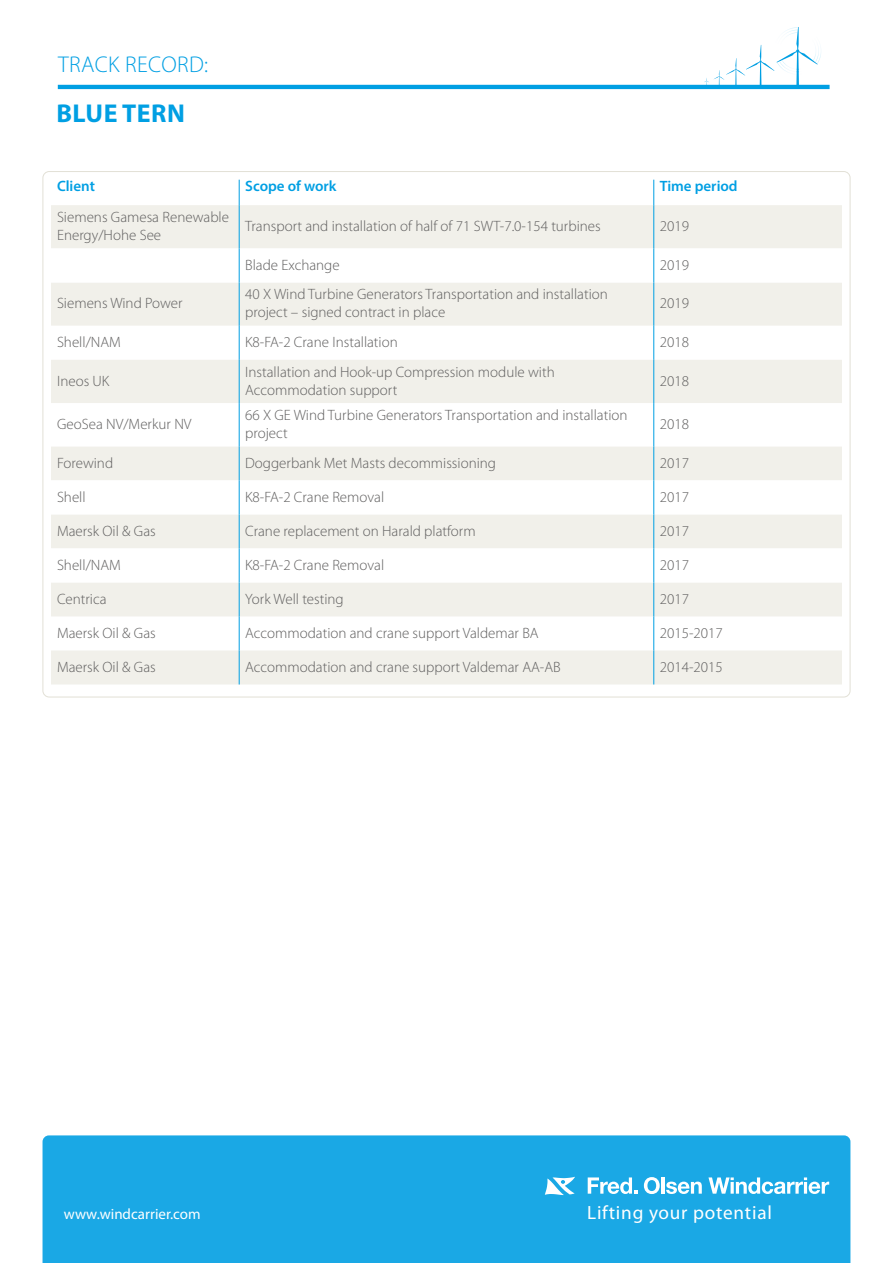
<style>
.page{position:relative;width:893px;height:1263px;background:#fff}
.page>*{position:absolute;margin:0;border:0;box-sizing:border-box;transform-origin:0 0}
.t1{font:700 25.95px "Myriad Pro";letter-spacing:.02em;color:#009fe3}
.t2{font:300 22.95px "Myriad Pro";letter-spacing:.02em;color:#009fe3}
.t3{font:19.2px "Myriad Pro";letter-spacing:.04em;color:#fff}
.t4{font:300 15px/18px "Myriad Pro";color:#5f5e5e}
.t5{font:600 15px "Myriad Pro";color:#009fe3}
.t6{font:15px "Myriad Pro";color:#fff}
</style>
<div class="page">
<div style="left:51px;top:205px;width:791px;height:43px;background:#f1f0ea"></div>
<svg style="left:51px;top:248px;width:791px;height:112px"></svg>
<svg style="left:51px;top:360px;width:791px;height:324px;fill:#f1f0ea"></svg>
<svg style="left:51px;top:403px;width:791px;height:43px"></svg>
<svg style="left:51px;top:480px;width:791px;height:34px"></svg>
<svg style="left:51px;top:548px;width:791px;height:34px"></svg>
<svg style="left:239px;top:180px;width:1px;height:25px"></svg>
<hr style="left:239px;top:205px;width:1px;height:43px;background:#009fe3">
<hr style="left:239px;top:248px;width:1px;height:34px;background:#009fe3">
<hr style="left:239px;top:282px;width:1px;height:44px;background:#009fe3">
<hr style="left:239px;top:326px;width:1px;height:34px;background:#009fe3">
<hr style="left:239px;top:360px;width:1px;height:43px;background:#009fe3">
<hr style="left:239px;top:403px;width:1px;height:43px;background:#009fe3">
<hr style="left:239px;top:446px;width:1px;height:34px;background:#009fe3">
<hr style="left:239px;top:480px;width:1px;height:34px;background:#009fe3">
<hr style="left:239px;top:514px;width:1px;height:34px;background:#009fe3">
<hr style="left:239px;top:548px;width:1px;height:34px;background:#009fe3">
<hr style="left:239px;top:582px;width:1px;height:34px;background:#009fe3">
<hr style="left:239px;top:616px;width:1px;height:34px;background:#009fe3">
<hr style="left:239px;top:650px;width:1px;height:34px;background:#009fe3">
<svg style="left:653px;top:180px;width:1px;height:25px"></svg>
<hr style="left:653px;top:205px;width:1px;height:43px;background:#009fe3">
<hr style="left:653px;top:248px;width:1px;height:34px;background:#009fe3">
<hr style="left:653px;top:282px;width:1px;height:44px;background:#009fe3">
<hr style="left:653px;top:326px;width:1px;height:34px;background:#009fe3">
<hr style="left:653px;top:360px;width:1px;height:43px;background:#009fe3">
<hr style="left:653px;top:403px;width:1px;height:43px;background:#009fe3">
<hr style="left:653px;top:446px;width:1px;height:34px;background:#009fe3">
<hr style="left:653px;top:480px;width:1px;height:34px;background:#009fe3">
<hr style="left:653px;top:514px;width:1px;height:34px;background:#009fe3">
<hr style="left:653px;top:548px;width:1px;height:34px;background:#009fe3">
<hr style="left:653px;top:582px;width:1px;height:34px;background:#009fe3">
<hr style="left:653px;top:616px;width:1px;height:34px;background:#009fe3">
<hr style="left:653px;top:650px;width:1px;height:34px;background:#009fe3">
<hr style="left:58px;top:85px;width:772px;height:4px;background:#009fe3">
<svg style="left:704px;top:27px;width:114px;height:58px"></svg>
<div style="left:43px;top:1135px;width:807px;height:128px;background:#1aa8e5"></div>
<svg style="left:545px;top:1177px;width:30px;height:18px"></svg>
<svg style="left:588px;top:1177px;width:50px;height:17px"></svg>
<svg style="left:644px;top:1177px;width:16px;height:17px"></svg>
<hr style="left:661px;top:1177px;width:4px;height:17px;background:#fff">
<svg style="left:666px;top:1181px;width:36px;height:13px"></svg>
<svg style="left:708px;top:1177px;width:121px;height:17px"></svg>
<h2 class="t2" style="left:58px;top:52px;width:152px">TRACK RECORD:</h2>
<h1 class="t1" style="left:56px;top:96px;width:130px">BLUE TERN</h1>
<p class="t5" style="left:57px;top:176px;width:39px">Client</p>
<p class="t5" style="left:245px;top:176px;width:93px">Scope of work</p>
<p class="t5" style="left:660px;top:176px;width:79px">Time period</p>
<p class="t4" style="left:57px;top:208px;width:174px">Siemens Gamesa Renewable<br>Energy/Hohe See</p>
<p class="t4" style="left:245px;top:217px;width:357px">Transport and installation of half of 71 SWT-7.0-154 turbines</p>
<p class="t4" style="left:660px;top:217px;width:31px">2019</p>
<p class="t4" style="left:245px;top:256px;width:96px">Blade Exchange</p>
<p class="t4" style="left:660px;top:256px;width:31px">2019</p>
<p class="t4" style="left:57px;top:294px;width:127px">Siemens Wind Power</p>
<p class="t4" style="left:245px;top:285px;width:364px">40 X Wind Turbine Generators Transportation and installation project – signed contract in place</p>
<p class="t4" style="left:660px;top:294px;width:31px">2019</p>
<p class="t4" style="left:57px;top:333px;width:65px">Shell/NAM</p>
<p class="t4" style="left:245px;top:333px;width:154px">K8-FA-2 Crane Installation</p>
<p class="t4" style="left:660px;top:333px;width:31px">2018</p>
<p class="t4" style="left:57px;top:372px;width:54px">Ineos UK</p>
<p class="t4" style="left:245px;top:363px;width:311px">Installation and Hook-up Compression module with<br>Accommodation support</p>
<p class="t4" style="left:660px;top:372px;width:31px">2018</p>
<p class="t4" style="left:57px;top:415px;width:136px">GeoSea NV/Merkur NV</p>
<p class="t4" style="left:245px;top:406px;width:384px">66 X GE Wind Turbine Generators Transportation and installation project</p>
<p class="t4" style="left:660px;top:415px;width:31px">2018</p>
<p class="t4" style="left:57px;top:454px;width:58px">Forewind</p>
<p class="t4" style="left:245px;top:454px;width:252px">Doggerbank Met Masts decommissioning</p>
<p class="t4" style="left:660px;top:454px;width:31px">2017</p>
<p class="t4" style="left:57px;top:488px;width:30px">Shell</p>
<p class="t4" style="left:245px;top:488px;width:141px">K8-FA-2 Crane Removal</p>
<p class="t4" style="left:660px;top:488px;width:31px">2017</p>
<p class="t4" style="left:57px;top:522px;width:100px">Maersk Oil &amp; Gas</p>
<p class="t4" style="left:245px;top:522px;width:232px">Crane replacement on Harald platform</p>
<p class="t4" style="left:660px;top:522px;width:31px">2017</p>
<p class="t4" style="left:57px;top:556px;width:65px">Shell/NAM</p>
<p class="t4" style="left:245px;top:556px;width:141px">K8-FA-2 Crane Removal</p>
<p class="t4" style="left:660px;top:556px;width:31px">2017</p>
<p class="t4" style="left:57px;top:590px;width:51px">Centrica</p>
<p class="t4" style="left:245px;top:590px;width:100px">York Well testing</p>
<p class="t4" style="left:660px;top:590px;width:31px">2017</p>
<p class="t4" style="left:57px;top:624px;width:100px">Maersk Oil &amp; Gas</p>
<p class="t4" style="left:245px;top:624px;width:295px">Accommodation and crane support Valdemar BA</p>
<p class="t4" style="left:660px;top:624px;width:65px">2015-2017</p>
<p class="t4" style="left:57px;top:658px;width:100px">Maersk Oil &amp; Gas</p>
<p class="t4" style="left:245px;top:658px;width:317px">Accommodation and crane support Valdemar AA-AB</p>
<p class="t4" style="left:660px;top:658px;width:65px">2014-2015</p>
<p class="t6" style="left:64px;top:1204px;width:138px">www.windcarrier.com</p>
<p class="t3" style="left:587px;top:1200px;width:186px">Lifting your potential</p>
</div>
